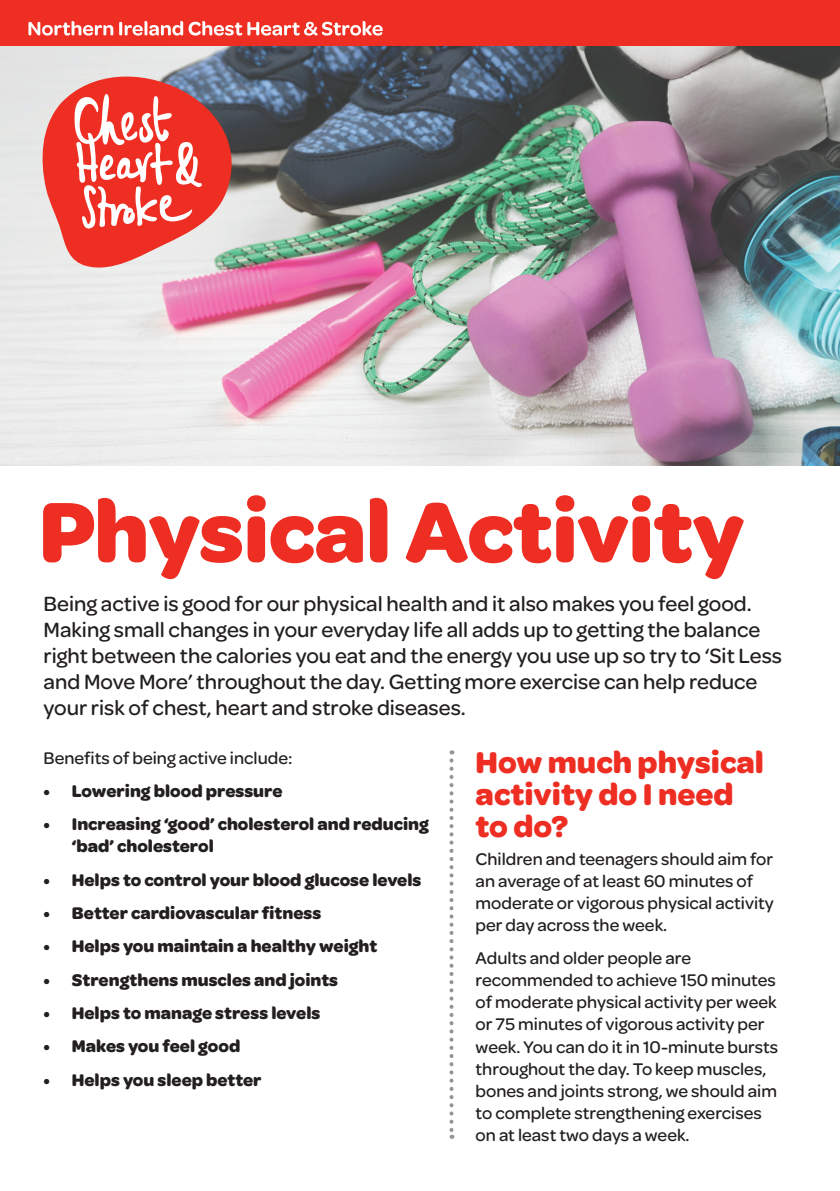
<style>
.page{position:relative;width:840px;height:1191px;background:#fff}
.page>*{position:absolute;margin:0;border:0;box-sizing:border-box;transform-origin:0 0}
.t1{font:700 91px "Omnes";letter-spacing:-.01em;color:#ee2e22}
.t2{font:700 32px/32px "Omnes";color:#ee2e22}
.t3{font:500 22px/26px "Omnes";color:#231f20}
.t4{font:500 18px/22px "Omnes";color:#231f20}
.t5{font:700 18px/22px "Omnes";color:#231f20}
</style>
<div class="page">
<img style="left:0;top:46px;width:839px;height:419px">
<div style="left:0;top:0;width:839px;height:46px;background:#ee2e22"></div>
<svg style="left:28px;top:21px;width:354px;height:15px"></svg>
<svg style="left:449px;top:760px;width:4px;height:378px"></svg>
<svg style="left:43px;top:77px;width:188px;height:190px;background:#e77069"></svg>
<p class="t1" style="left:39px;top:479px;width:706px">Physical Activity</p>
<p class="t3" style="left:43px;top:589px;width:739px">Being active is good for our physical health and it also makes you feel good.<br>Making small changes in your everyday life all adds up to getting the balance right between the calories you eat and the energy you use up so try to ‘Sit Less and Move More’ throughout the day. Getting more exercise can help reduce your risk of chest, heart and stroke diseases.</p>
<p class="t4" style="left:43px;top:745px;width:250px">Benefits of being active include:</p>
<p class="t5" style="left:43px;top:779px;width:240px">• Lowering blood pressure</p>
<p class="t5" style="left:72px;top:812px;width:358px;text-indent:-28px">• Increasing ‘good’ cholesterol and reducing ‘bad’ cholesterol</p>
<p class="t5" style="left:43px;top:867px;width:379px">• Helps to control your blood glucose levels</p>
<p class="t5" style="left:43px;top:901px;width:279px">• Better cardiovascular fitness</p>
<p class="t5" style="left:43px;top:934px;width:335px">• Helps you maintain a healthy weight</p>
<p class="t5" style="left:43px;top:967px;width:296px">• Strengthens muscles and joints</p>
<p class="t5" style="left:43px;top:1001px;width:278px">• Helps to manage stress levels</p>
<p class="t5" style="left:43px;top:1034px;width:198px">• Makes you feel good</p>
<p class="t5" style="left:43px;top:1067px;width:219px">• Helps you sleep better</p>
<p class="t2" style="left:475px;top:745px;width:290px">How much physical activity do I need to do?</p>
<p class="t4" style="left:475px;top:847px;width:299px">Children and teenagers should aim for an average of at least 60 minutes of moderate or vigorous physical activity per day across the week.</p>
<p class="t4" style="left:475px;top:946px;width:304px">Adults and older people are recommended to achieve 150 minutes of moderate physical activity per week or 75 minutes of vigorous activity per week. You can do it in 10-minute bursts throughout the day. To keep muscles, bones and joints strong, we should aim to complete strengthening exercises on at least two days a week.</p>
</div>
